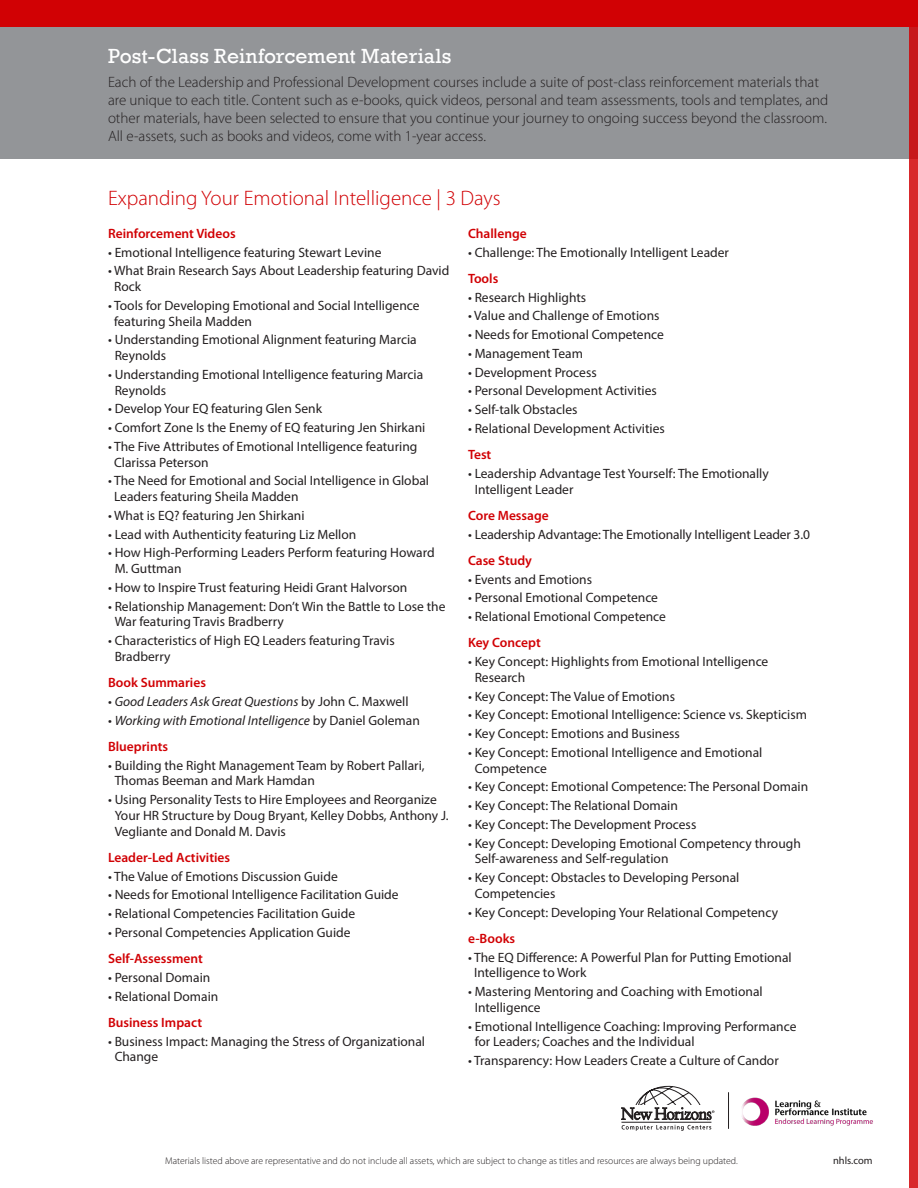
<style>
.page{position:relative;width:918px;height:1188px;background:#fff}
.page>*{position:absolute;margin:0;border:0;box-sizing:border-box;transform-origin:0 0}
.Title_-_Back{font:300 21px "Myriad Pro";color:#d10104}
.t1{font:21px "Rockwell";letter-spacing:.005em;color:#fff}
.t2{font:300 15px/18px "Myriad Pro";color:#231f20}
.Bullets_Back{font:13.5px/15.8px "Myriad Pro";color:#231f20}
.Heads_Back{font:600 13.5px "Myriad Pro";color:#d10104}
.Bullets_Back-2{font:italic 13.5px "Myriad Pro";color:#231f20}
.t3{font:10.5px "Myriad Pro";color:#231f20}
.t4{font:300 9.75px "Myriad Pro";color:#231f20}
.s1{font-style:normal}
</style>
<div class="page">
<div style="left:0;top:0;width:918px;height:27px;background:#d10104"></div>
<div style="left:0;top:27px;width:918px;height:132px;background:#939598"></div>
<svg style="left:909px;top:27px;width:9px;height:1161px;background:#d6272a"></svg>
<img style="left:742px;top:1097px;width:131px;height:29px">
<svg style="left:621px;top:1085px;width:94px;height:46px"></svg>
<hr style="left:728px;top:1092px;width:1px;height:37px;background:#231f20">
<h1 class="t1" style="left:108px;top:44px;width:345px">Post-Class Reinforcement Materials</h1>
<p class="t2" style="left:108px;top:73px;width:722px">Each of the Leadership and Professional Development courses include a suite of post-class reinforcement materials that are unique to each title. Content such as e-books, quick videos, personal and team assessments, tools and templates, and other materials, have been selected to ensure that you continue your journey to ongoing success beyond the classroom.<br>All e-assets, such as books and videos, come with 1-year access.</p>
<p class="Title_-_Back" style="left:108px;top:186px;width:394px">Expanding Your Emotional Intelligence | 3 Days</p>
<p class="Heads_Back" style="left:108px;top:225px;width:129px">Reinforcement Videos</p>
<p class="Bullets_Back" style="left:108px;top:244px;width:275px">• Emotional Intelligence featuring Stewart Levine</p>
<p class="Bullets_Back" style="left:114px;top:263px;width:337px;text-indent:-6px">• What Brain Research Says About Leadership featuring David<br>Rock</p>
<p class="Bullets_Back" style="left:114px;top:297px;width:307px;text-indent:-6px">• Tools for Developing Emotional and Social Intelligence featuring Sheila Madden</p>
<p class="Bullets_Back" style="left:115px;top:332px;width:304px;text-indent:-7px">• Understanding Emotional Alignment featuring Marcia<br>Reynolds</p>
<p class="Bullets_Back" style="left:115px;top:366px;width:310px;text-indent:-7px">• Understanding Emotional Intelligence featuring Marcia<br>Reynolds</p>
<p class="Bullets_Back" style="left:108px;top:401px;width:216px">• Develop Your EQ featuring Glen Senk</p>
<p class="Bullets_Back" style="left:108px;top:419px;width:319px">• Comfort Zone Is the Enemy of EQ featuring Jen Shirkani</p>
<p class="Bullets_Back" style="left:114px;top:438px;width:305px;text-indent:-6px">• The Five Attributes of Emotional Intelligence featuring<br>Clarissa Peterson</p>
<p class="Bullets_Back" style="left:114px;top:473px;width:316px;text-indent:-6px">• The Need for Emotional and Social Intelligence in Global<br>Leaders featuring Sheila Madden</p>
<p class="Bullets_Back" style="left:108px;top:507px;width:198px">• What is EQ? featuring Jen Shirkani</p>
<p class="Bullets_Back" style="left:108px;top:526px;width:250px">• Lead with Authenticity featuring Liz Mellon</p>
<p class="Bullets_Back" style="left:115px;top:545px;width:322px;text-indent:-7px">• How High-Performing Leaders Perform featuring Howard<br>M. Guttman</p>
<p class="Bullets_Back" style="left:108px;top:579px;width:301px">• How to Inspire Trust featuring Heidi Grant Halvorson</p>
<p class="Bullets_Back" style="left:115px;top:598px;width:332px;text-indent:-7px">• Relationship Management: Don’t Win the Battle to Lose the<br>War featuring Travis Bradberry</p>
<p class="Bullets_Back" style="left:115px;top:632px;width:282px;text-indent:-7px">• Characteristics of High EQ Leaders featuring Travis<br>Bradberry</p>
<p class="Heads_Back" style="left:108px;top:674px;width:100px">Book Summaries</p>
<p class="Bullets_Back-2" style="left:108px;top:693px;width:302px"><span class="s1">•</span> Good Leaders Ask Great Questions <span class="s1">by John C. Maxwell</span></p>
<p class="Bullets_Back-2" style="left:108px;top:712px;width:313px"><span class="s1">•</span> Working with Emotional Intelligence <span class="s1">by Daniel Goleman</span></p>
<p class="Heads_Back" style="left:108px;top:738px;width:62px">Blueprints</p>
<p class="Bullets_Back" style="left:115px;top:757px;width:312px;text-indent:-7px">• Building the Right Management Team by Robert Pallari,<br>Thomas Beeman and Mark Hamdan</p>
<p class="Bullets_Back" style="left:115px;top:791px;width:336px;text-indent:-7px">• Using Personality Tests to Hire Employees and Reorganize<br>Your HR Structure by Doug Bryant, Kelley Dobbs, Anthony J.<br>Vegliante and Donald M. Davis</p>
<p class="Heads_Back" style="left:108px;top:849px;width:124px">Leader-Led Activities</p>
<p class="Bullets_Back" style="left:108px;top:868px;width:231px">• The Value of Emotions Discussion Guide</p>
<p class="Bullets_Back" style="left:108px;top:887px;width:292px">• Needs for Emotional Intelligence Facilitation Guide</p>
<p class="Bullets_Back" style="left:108px;top:905px;width:249px">• Relational Competencies Facilitation Guide</p>
<p class="Bullets_Back" style="left:108px;top:924px;width:244px">• Personal Competencies Application Guide</p>
<p class="Heads_Back" style="left:108px;top:950px;width:96px">Self-Assessment</p>
<p class="Bullets_Back" style="left:108px;top:969px;width:104px">• Personal Domain</p>
<p class="Bullets_Back" style="left:108px;top:988px;width:112px">• Relational Domain</p>
<p class="Heads_Back" style="left:108px;top:1014px;width:96px">Business Impact</p>
<p class="Bullets_Back" style="left:115px;top:1033px;width:312px;text-indent:-7px">• Business Impact: Managing the Stress of Organizational<br>Change</p>
<p class="Heads_Back" style="left:468px;top:225px;width:60px">Challenge</p>
<p class="Bullets_Back" style="left:468px;top:244px;width:263px">• Challenge: The Emotionally Intelligent Leader</p>
<p class="Heads_Back" style="left:468px;top:270px;width:32px">Tools</p>
<p class="Bullets_Back" style="left:468px;top:289px;width:120px">• Research Highlights</p>
<p class="Bullets_Back" style="left:468px;top:308px;width:193px">• Value and Challenge of Emotions</p>
<p class="Bullets_Back" style="left:468px;top:326px;width:197px">• Needs for Emotional Competence</p>
<p class="Bullets_Back" style="left:468px;top:345px;width:116px">• Management Team</p>
<p class="Bullets_Back" style="left:468px;top:364px;width:130px">• Development Process</p>
<p class="Bullets_Back" style="left:468px;top:383px;width:190px">• Personal Development Activities</p>
<p class="Bullets_Back" style="left:468px;top:401px;width:111px">• Self-talk Obstacles</p>
<p class="Bullets_Back" style="left:468px;top:420px;width:198px">• Relational Development Activities</p>
<p class="Heads_Back" style="left:468px;top:446px;width:25px">Test</p>
<p class="Bullets_Back" style="left:475px;top:465px;width:296px;text-indent:-7px">• Leadership Advantage Test Yourself: The Emotionally<br>Intelligent Leader</p>
<p class="Heads_Back" style="left:468px;top:507px;width:82px">Core Message</p>
<p class="Bullets_Back" style="left:468px;top:526px;width:343px">• Leadership Advantage: The Emotionally Intelligent Leader 3.0</p>
<p class="Heads_Back" style="left:468px;top:552px;width:66px">Case Study</p>
<p class="Bullets_Back" style="left:468px;top:571px;width:126px">• Events and Emotions</p>
<p class="Bullets_Back" style="left:468px;top:590px;width:192px">• Personal Emotional Competence</p>
<p class="Bullets_Back" style="left:468px;top:608px;width:200px">• Relational Emotional Competence</p>
<p class="Heads_Back" style="left:468px;top:634px;width:74px">Key Concept</p>
<p class="Bullets_Back" style="left:475px;top:653px;width:295px;text-indent:-7px">• Key Concept: Highlights from Emotional Intelligence<br>Research</p>
<p class="Bullets_Back" style="left:468px;top:688px;width:209px">• Key Concept: The Value of Emotions</p>
<p class="Bullets_Back" style="left:468px;top:707px;width:341px">• Key Concept: Emotional Intelligence: Science vs. Skepticism</p>
<p class="Bullets_Back" style="left:468px;top:725px;width:213px">• Key Concept: Emotions and Business</p>
<p class="Bullets_Back" style="left:475px;top:744px;width:289px;text-indent:-7px">• Key Concept: Emotional Intelligence and Emotional<br>Competence</p>
<p class="Bullets_Back" style="left:468px;top:779px;width:342px">• Key Concept: Emotional Competence: The Personal Domain</p>
<p class="Bullets_Back" style="left:468px;top:797px;width:211px">• Key Concept: The Relational Domain</p>
<p class="Bullets_Back" style="left:468px;top:816px;width:230px">• Key Concept: The Development Process</p>
<p class="Bullets_Back" style="left:475px;top:835px;width:328px;text-indent:-7px">• Key Concept: Developing Emotional Competency through<br>Self-awareness and Self-regulation</p>
<p class="Bullets_Back" style="left:475px;top:869px;width:266px;text-indent:-7px">• Key Concept: Obstacles to Developing Personal<br>Competencies</p>
<p class="Bullets_Back" style="left:468px;top:904px;width:312px">• Key Concept: Developing Your Relational Competency</p>
<p class="Heads_Back" style="left:468px;top:930px;width:49px">e-Books</p>
<p class="Bullets_Back" style="left:474px;top:949px;width:319px;text-indent:-6px">• The EQ Difference: A Powerful Plan for Putting Emotional<br>Intelligence to Work</p>
<p class="Bullets_Back" style="left:475px;top:983px;width:290px;text-indent:-7px">• Mastering Mentoring and Coaching with Emotional<br>Intelligence</p>
<p class="Bullets_Back" style="left:475px;top:1018px;width:323px;text-indent:-7px">• Emotional Intelligence Coaching: Improving Performance for Leaders; Coaches and the Individual</p>
<p class="Bullets_Back" style="left:468px;top:1052px;width:312px">• Transparency: How Leaders Create a Culture of Candor</p>
<p class="t4" style="left:165px;top:1155px;width:574px">Materials listed above are representative and do not include all assets, which are subject to change as titles and resources are always being updated.</p>
<p class="t3" style="left:833px;top:1154px;width:41px">nhls.com</p>
</div>
